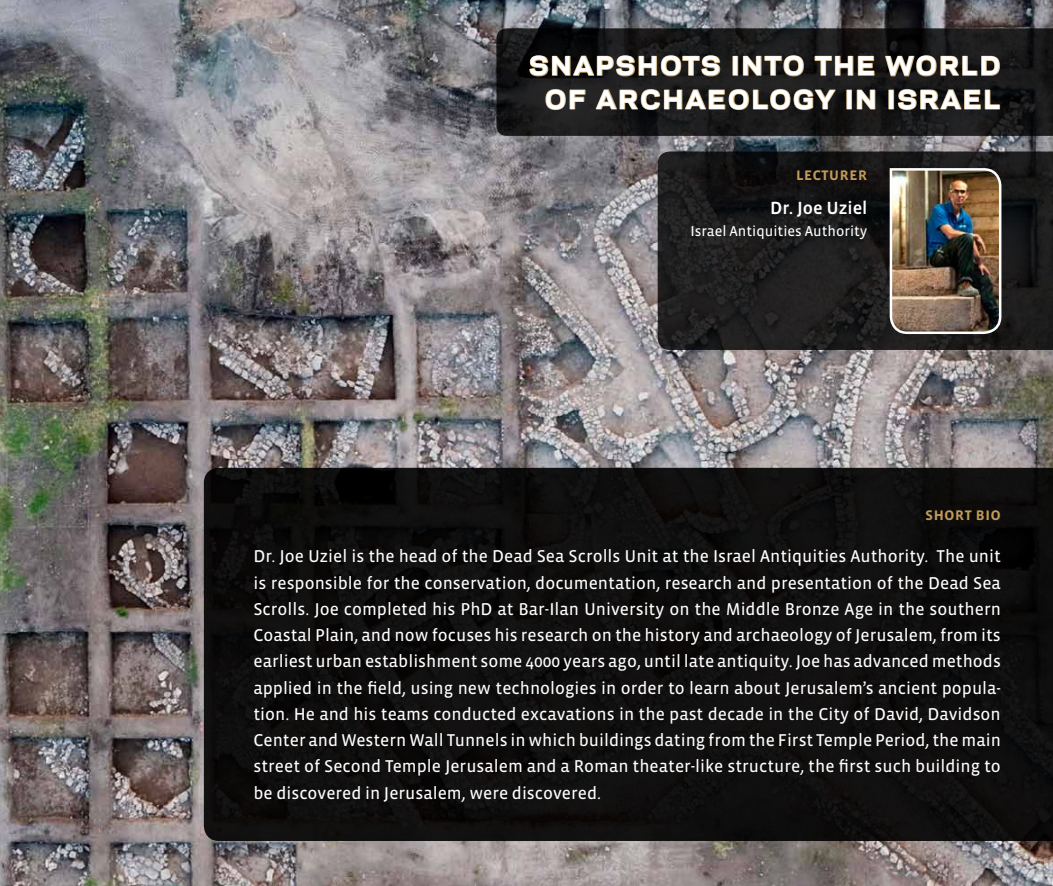
<style>
.page{position:relative;width:1053px;height:886px;background:#fff}
.page>*{position:absolute;margin:0;border:0;box-sizing:border-box;transform-origin:0 0}
.t1{font:700 33.62px/33.6px "Polaris";letter-spacing:.03em;color:#fff;text-align:center}
.t2{font:500 18px "Vista Sans OTCE";color:#fff}
.t3{font:17.5px/26.2px "Vista Sans OTCE";color:#fff;text-align:justify}
.t4{font:500 17.5px "Vista Sans OTCE";color:#c39b59}
.t5{font:14.62px "Vista Sans OTCE";color:#fff}
</style>
<div class="page">
<img style="left:0;top:0;width:1052px;height:886px">
<svg style="left:204px;top:468px;width:848px;height:373px;background:#0e0d0d"></svg>
<svg style="left:496px;top:28px;width:556px;height:108px;background:#181819"></svg>
<svg style="left:657px;top:151px;width:395px;height:199px;background:#1b1a1b"></svg>
<svg style="left:529px;top:55px;width:192px;height:22px;background:#403525"></svg>
<div style="left:732px;top:56px;width:6px;height:20px;border:1px solid #c39b59"></div>
<svg style="left:742px;top:55px;width:62px;height:22px"></svg>
<svg style="left:813px;top:55px;width:62px;height:22px"></svg>
<svg style="left:884px;top:55px;width:116px;height:22px;background:#3f3425"></svg>
<svg style="left:544px;top:88px;width:42px;height:23px"></svg>
<svg style="left:594px;top:88px;width:243px;height:23px;background:#403729"></svg>
<div style="left:846px;top:89px;width:6px;height:21px;border:1px solid #c39b59"></div>
<svg style="left:856px;top:88px;width:19px;height:23px"></svg>
<div style="left:888px;top:89px;width:6px;height:21px;border:1px solid #c39b59"></div>
<svg style="left:897px;top:88px;width:103px;height:23px;background:#3b3324"></svg>
<img style="left:888px;top:167px;width:114px;height:168px">
<h1 class="t1" style="left:528px;top:44px;width:473px">Snapshots into the World of Archaeology in Israel</h1>
<p class="t4" style="left:795px;top:164px;width:73px">lecturer</p>
<p class="t2" style="left:770px;top:197px;width:99px">Dr. Joe Uziel</p>
<p class="t5" style="left:690px;top:222px;width:178px">Israel Antiquities Authority</p>
<p class="t4" style="left:925px;top:504px;width:77px">short bio</p>
<p class="t3" style="left:253px;top:543px;width:749px">Dr. Joe Uziel is the head of the Dead Sea Scrolls Unit at the Israel Antiquities Authority. The unit is responsible for the conservation, documentation, research and presentation of the Dead Sea Scrolls. Joe completed his PhD at Bar-Ilan University on the Middle Bronze Age in the southern Coastal Plain, and now focuses his research on the history and archaeology of Jerusalem, from its earliest urban establishment some 4000 years ago, until late antiquity. Joe has advanced methods applied in the field, using new technologies in order to learn about Jerusalem’s ancient popula&shy;tion. He and his teams conducted excavations in the past decade in the City of David, Davidson Center and Western Wall Tunnels in which buildings dating from the First Temple Period, the main street of Second Temple Jerusalem and a Roman theater-like structure, the first such building to be discovered in Jerusalem, were discovered.</p>
</div>
